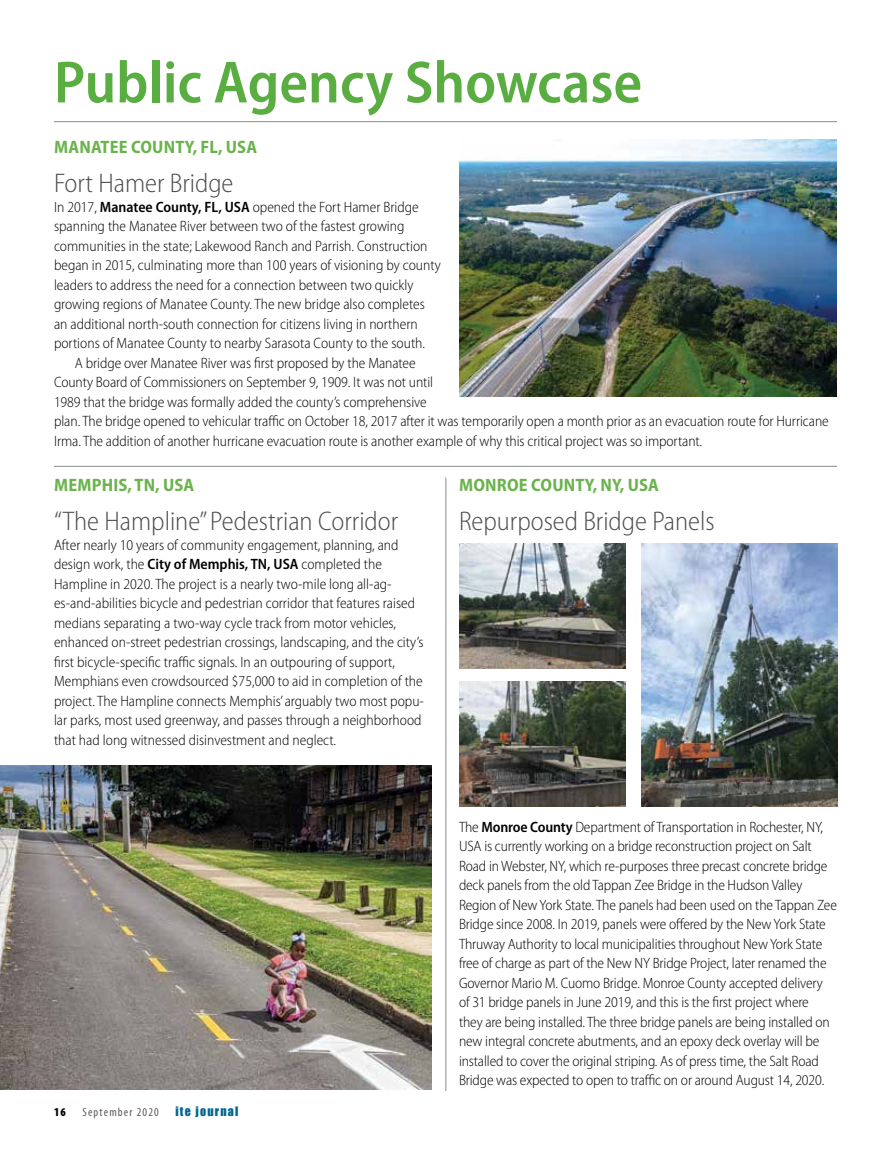
<style>
.page{position:relative;width:891px;height:1175px;background:#fff}
.page>*{position:absolute;margin:0;border:0;box-sizing:border-box;transform-origin:0 0}
.t1{font:600 semi-condensed 60px "Myriad Pro";color:#59ad41}
.t2{font:300 semi-condensed 27px "Myriad Pro";color:#4d4d4f}
.t3{font:700 semi-condensed 18px "Myriad Pro";letter-spacing:.01em;color:#6bb34d}
.p_sans_rag{font:300 semi-condensed 15px/19.5px "Myriad Pro";letter-spacing:-.005em;color:#000}
.t4{font:condensed 12px "Myriad Pro";letter-spacing:.1em;color:#58595b}
.t5{font:12px "Impact";letter-spacing:.1em;color:#00678f}
.t6{font:900 condensed 12px "Myriad Pro";color:#000}
.s1{font-weight:600}
</style>
<div class="page">
<hr style="left:54px;top:121px;width:783px;height:1px;background:#888a8c">
<hr style="left:54px;top:466px;width:783px;height:1px;background:#888a8c">
<hr style="left:446px;top:477px;width:1px;height:613px;background:#888a8c">
<img style="left:459px;top:140px;width:378px;height:257px">
<img style="left:0;top:765px;width:432px;height:324px">
<img style="left:641px;top:544px;width:197px;height:262px">
<img style="left:459px;top:681px;width:166px;height:125px">
<img style="left:459px;top:544px;width:166px;height:124px">
<p class="t1" style="left:54px;top:49px;width:590px">Public Agency Showcase</p>
<p class="t3" style="left:54px;top:137px;width:204px">MANATEE COUNTY, FL, USA</p>
<p class="t2" style="left:54px;top:168px;width:181px">Fort Hamer Bridge</p>
<p class="p_sans_rag" style="left:54px;top:197px;width:388px">In 2017, <span class="s1">Manatee County, FL, USA</span> opened the Fort Hamer Bridge spanning the Manatee River between two of the fastest growing communities in the state; Lakewood Ranch and Parrish. Construction began in 2015, culminating more than 100 years of visioning by county leaders to address the need for a connection between two quickly growing regions of Manatee County. The new bridge also completes an additional north-south connection for citizens living in northern portions of Manatee County to nearby Sarasota County to the south.</p>
<p class="p_sans_rag" style="left:54px;top:353px;width:776px;text-indent:21px">A bridge over Manatee River was first proposed by the Manatee<br>County Board of Commissioners on September 9, 1909. It was not until<br>1989 that the bridge was formally added the county’s comprehensive<br>plan. The bridge opened to vehicular traffic on October 18, 2017 after it was temporarily open a month prior as an evacuation route for Hurricane Irma. The addition of another hurricane evacuation route is another example of why this critical project was so important.</p>
<p class="t3" style="left:54px;top:475px;width:142px">MEMPHIS, TN, USA</p>
<p class="t2" style="left:54px;top:506px;width:346px">“The Hampline” Pedestrian Corridor</p>
<p class="p_sans_rag" style="left:54px;top:535px;width:372px">After nearly 10 years of community engagement, planning, and design work, the <span class="s1">City of Memphis, TN, USA</span> completed the Hampline in 2020. The project is a nearly two-mile long all-ag&shy;es-and-abilities bicycle and pedestrian corridor that features raised medians separating a two-way cycle track from motor vehicles, enhanced on-street pedestrian crossings, landscaping, and the city’s first bicycle-specific traffic signals. In an outpouring of support, Memphians even crowdsourced $75,000 to aid in completion of the project. The Hampline connects Memphis’ arguably two most popu&shy;lar parks, most used greenway, and passes through a neighborhood that had long witnessed disinvestment and neglect.</p>
<p class="t3" style="left:459px;top:475px;width:201px">MONROE COUNTY, NY, USA</p>
<p class="t2" style="left:459px;top:506px;width:257px">Repurposed Bridge Panels</p>
<p class="t6" style="left:54px;top:1105px;width:13px">16</p>
<p class="t4" style="left:82px;top:1105px;width:78px">September 2020</p>
<p class="t5" style="left:175px;top:1102px;width:64px">ite journal</p>
<p class="p_sans_rag" style="left:459px;top:817px;width:379px">The <span class="s1">Monroe County</span> Department of Transportation in Rochester, NY, USA is currently working on a bridge reconstruction project on Salt Road in Webster, NY, which re-purposes three precast concrete bridge deck panels from the old Tappan Zee Bridge in the Hudson Valley Region of New York State. The panels had been used on the Tappan Zee Bridge since 2008. In 2019, panels were offered by the New York State Thruway Authority to local municipalities throughout New York State free of charge as part of the New NY Bridge Project, later renamed the Governor Mario M. Cuomo Bridge. Monroe County accepted delivery of 31 bridge panels in June 2019, and this is the first project where<br>they are being installed. The three bridge panels are being installed on new integral concrete abutments, and an epoxy deck overlay will be installed to cover the original striping. As of press time, the Salt Road Bridge was expected to open to traffic on or around August 14, 2020.</p>
</div>
